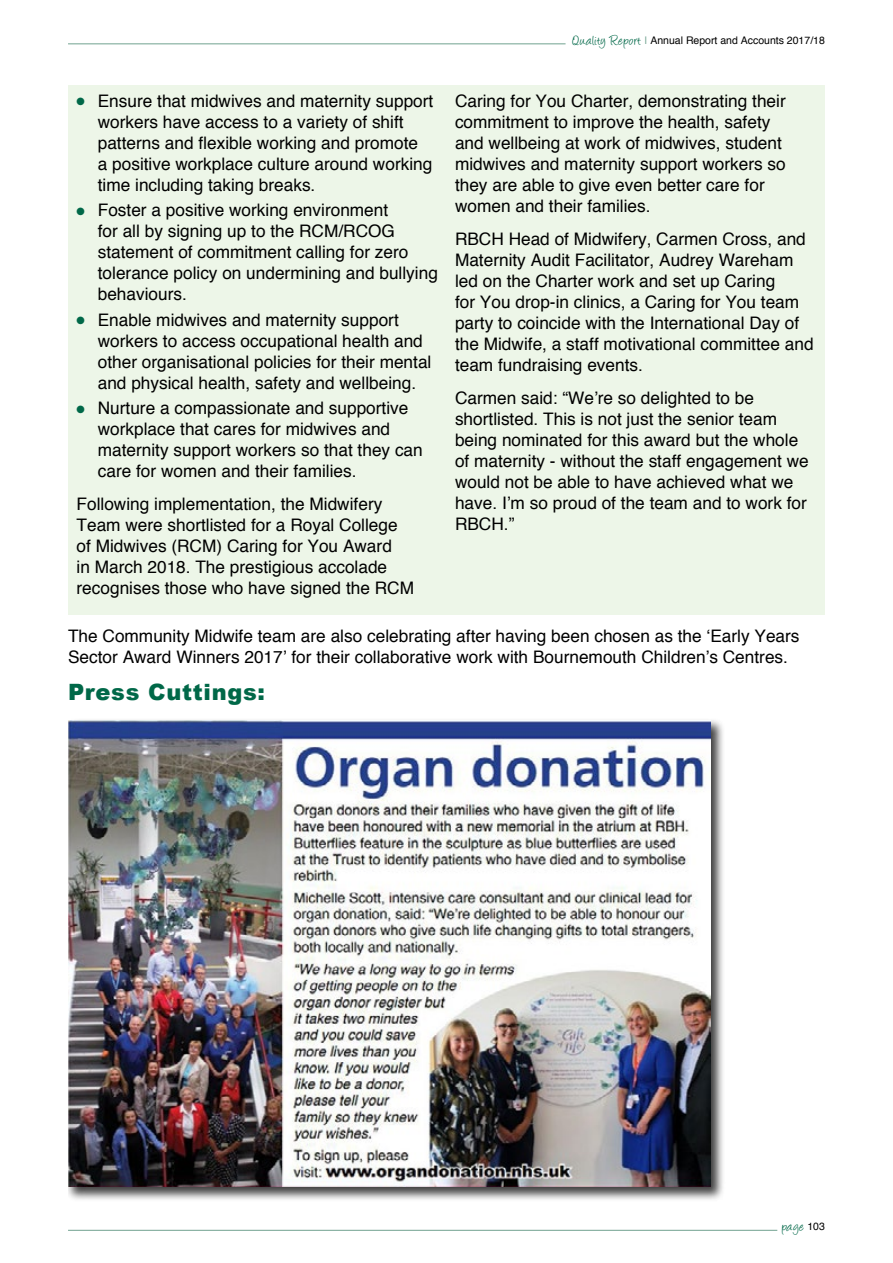
<style>
.page{position:relative;width:893px;height:1263px;background:#fff}
.page>*{position:absolute;margin:0;border:0;box-sizing:border-box;transform-origin:0 0}
.t1{font:900 22.5px "Arial";letter-spacing:.03em;color:#006848}
.t2{font:17.25px/21px "Helvetica";color:#000}
.t3{font:15px "Angelina";color:#006848}
.t4{font:10.5px "Helvetica";color:#000}
.s1{color:#006848}
.s2{font-family:"Angelina";font-size:15px;color:#006848}
.s3{color:#71a290}
.s4{font-family:"Helvetica";font-size:10.5px;color:#000}
</style>
<div class="page">
<hr style="left:68px;top:43px;width:498px;height:1px;background:#71a290">
<hr style="left:68px;top:1230px;width:709px;height:1px;background:#71a290">
<div style="left:68px;top:85px;width:757px;height:530px;background:#edf6e8"></div>
<div style="left:68px;top:718px;width:657px;height:483px;background:#000;opacity:.75"></div>
<img style="left:68px;top:720px;width:643px;height:466px">
<p class="t2" style="left:98px;top:90px;width:337px;text-indent:-21px"><span class="s1">●</span> Ensure that midwives and maternity support workers have access to a variety of shift patterns and flexible working and promote<br>a positive workplace culture around working time including taking breaks.</p>
<p class="t2" style="left:98px;top:199px;width:342px;text-indent:-21px"><span class="s1">●</span> Foster a positive working environment<br>for all by signing up to the RCM/RCOG statement of commitment calling for zero tolerance policy on undermining and bullying behaviours.</p>
<p class="t2" style="left:98px;top:309px;width:335px;text-indent:-21px"><span class="s1">●</span> Enable midwives and maternity support workers to access occupational health and other organisational policies for their mental and physical health, safety and wellbeing.</p>
<p class="t2" style="left:98px;top:397px;width:327px;text-indent:-21px"><span class="s1">●</span> Nurture a compassionate and supportive workplace that cares for midwives and maternity support workers so that they can care for women and their families.</p>
<p class="t2" style="left:77px;top:493px;width:339px">Following implementation, the Midwifery Team were shortlisted for a Royal College of Midwives (RCM) Caring for You Award<br>in March 2018. The prestigious accolade recognises those who have signed the RCM</p>
<p class="t4" style="left:573px;top:34px;width:253px"><span class="s2">Quality Report</span> <span class="s3">|</span> Annual Report and Accounts 2017/18</p>
<p class="t2" style="left:455px;top:90px;width:332px">Caring for You Charter, demonstrating their commitment to improve the health, safety and wellbeing at work of midwives, student midwives and maternity support workers so they are able to give even better care for women and their families.</p>
<p class="t2" style="left:455px;top:228px;width:360px">RBCH Head of Midwifery, Carmen Cross, and Maternity Audit Facilitator, Audrey Wareham led on the Charter work and set up Caring<br>for You drop-in clinics, a Caring for You team party to coincide with the International Day of the Midwife, a staff motivational committee and team fundraising events.</p>
<p class="t2" style="left:455px;top:387px;width:355px">Carmen said: “We’re so delighted to be shortlisted. This is not just the senior team being nominated for this award but the whole of maternity - without the staff engagement we would not be able to have achieved what we have. I’m so proud of the team and to work for RBCH.”</p>
<p class="t2" style="left:68px;top:624px;width:733px">The Community Midwife team are also celebrating after having been chosen as the ‘Early Years<br>Sector Award Winners 2017’ for their collaborative work with Bournemouth Children’s Centres.</p>
<h1 class="t1" style="left:68px;top:680px;width:198px">Press Cuttings:</h1>
<p class="t3" style="left:782px;top:1220px;width:44px">page <span class="s4">103</span></p>
</div>
